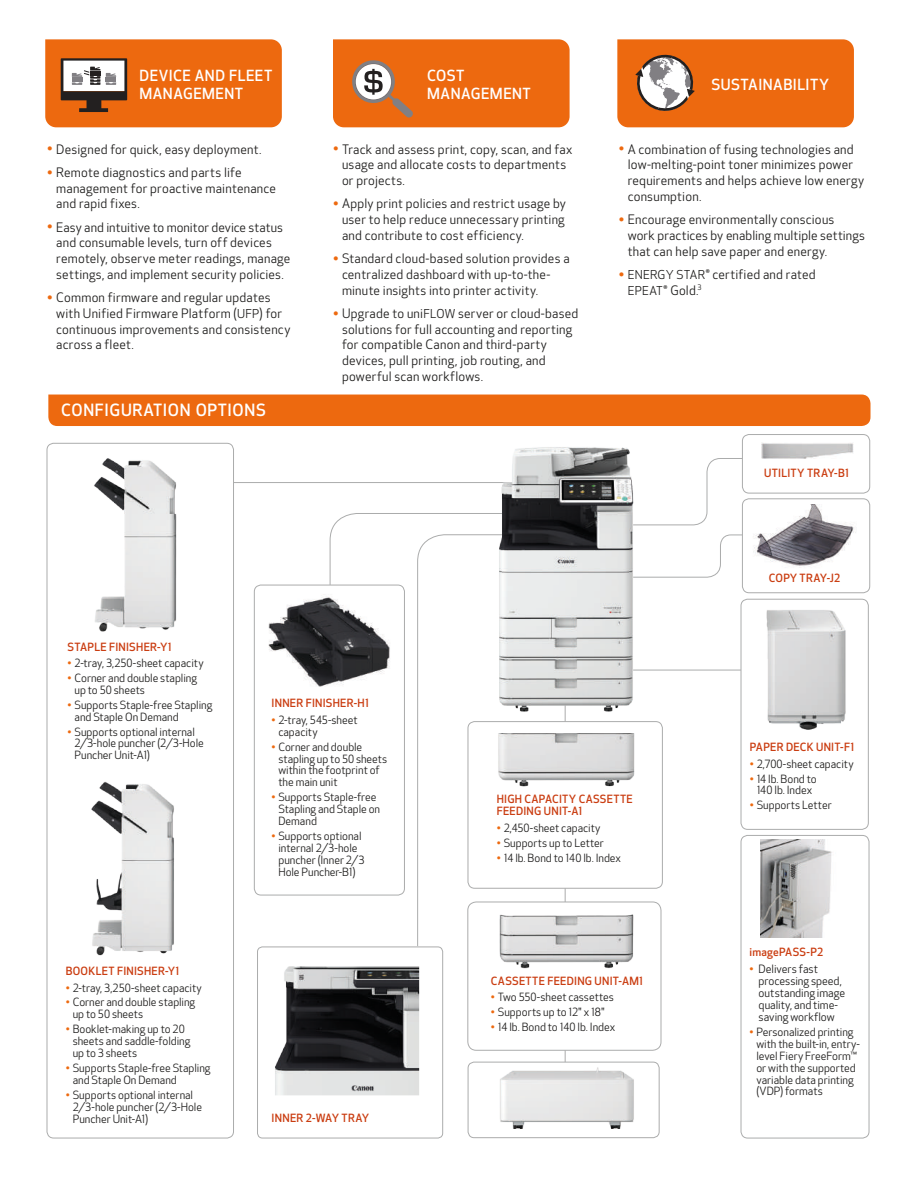
<style>
.page{position:relative;width:918px;height:1188px;background:#fff}
.page>*{position:absolute;margin:0;border:0;box-sizing:border-box;transform-origin:0 0}
.t1{font:500 16.5px "Optic Sans 301";letter-spacing:.04em;color:#fff}
.t2{font:500 15px/18px "Optic Sans 301";letter-spacing:.035em;color:#fff}
.t3{font:12.75px/15.8px "Optic Sans 201";letter-spacing:.015em;color:#1c1b1a}
.t4{font:11.25px/12.1px "Optic Sans 201";letter-spacing:-.005em;color:#1c1b1a}
.t5{font:11.1px/11.9px "Optic Sans 201";color:#1c1b1a}
.t6{font:500 11.1px/11.9px "Optic Sans 301";letter-spacing:.02em;color:#ca3d11}
.s1{font-size:15px;color:#ed690f}
.s2{font-size:12px}
.s3{color:#ed690f}
</style>
<div class="page">
<svg style="left:45px;top:39px;width:237px;height:88px;background:#e07024"></svg>
<svg style="left:617px;top:39px;width:237px;height:88px;background:#e67325"></svg>
<div style="left:48px;top:395px;width:823px;height:31px;background:#ed690f"></div>
<svg style="left:333px;top:39px;width:237px;height:88px;background:#e76f1d"></svg>
<hr style="left:633px;top:670px;width:108px;height:1px;background:#abacac">
<svg style="left:329px;top:513px;width:146px;height:73px"></svg>
<svg style="left:417px;top:534px;width:184px;height:413px"></svg>
<svg style="left:656px;top:534px;width:86px;height:44px"></svg>
<svg style="left:656px;top:458px;width:91px;height:68px"></svg>
<div style="left:741px;top:599px;width:128px;height:231px;border:1px solid #abacac;border-radius:7px"></div>
<hr style="left:565px;top:674px;width:1px;height:393px;background:#abacac">
<hr style="left:129px;top:482px;width:414px;height:1px;background:#abacac">
<div style="left:741px;top:835px;width:128px;height:303px;border:1px solid #abacac;border-radius:7px"></div>
<div style="left:254px;top:585px;width:151px;height:310px;border:1px solid #abacac;border-radius:7px"></div>
<div style="left:47px;top:443px;width:187px;height:695px;background:#fff;border-radius:7px"></div>
<div style="left:47px;top:443px;width:187px;height:695px;border:1px solid #abacac;border-radius:7px"></div>
<img style="left:94px;top:458px;width:83px;height:174px">
<img style="left:91px;top:781px;width:83px;height:175px">
<img style="left:268px;top:597px;width:122px;height:90px">
<img style="left:761px;top:840px;width:71px;height:97px">
<img style="left:475px;top:447px;width:181px;height:274px">
<img style="left:766px;top:610px;width:80px;height:120px">
<div style="left:257px;top:947px;width:186px;height:191px;border:1px solid #abacac;border-radius:5px"></div>
<img style="left:275px;top:966px;width:144px;height:129px">
<div style="left:468px;top:722px;width:194px;height:166px;background:#fff;border-radius:7px"></div>
<div style="left:468px;top:721px;width:195px;height:168px;border:1px solid #abacac;border-radius:7px"></div>
<img style="left:465px;top:734px;width:197px;height:74px">
<div style="left:468px;top:902px;width:193px;height:148px;background:#fff;border-radius:8px"></div>
<div style="left:467px;top:902px;width:194px;height:149px;border:1px solid #abacac;border-radius:8px"></div>
<img style="left:499px;top:914px;width:135px;height:55px">
<div style="left:468px;top:1062px;width:192px;height:76px;border:1px solid #abacac;border-radius:6px"></div>
<img style="left:486px;top:1063px;width:161px;height:66px">
<div style="left:742px;top:435px;width:128px;height:58px;background:#fff;border-radius:7px"></div>
<div style="left:742px;top:434px;width:128px;height:59px;border:1px solid #abacac;border-radius:7px"></div>
<div style="left:742px;top:499px;width:128px;height:94px;background:#fff;border-radius:7px"></div>
<div style="left:742px;top:498px;width:128px;height:95px;border:1px solid #abacac;border-radius:7px"></div>
<img style="left:753px;top:504px;width:103px;height:64px">
<img style="left:761px;top:442px;width:92px;height:17px">
<p class="t2" style="left:139px;top:67px;width:134px">DEVICE AND FLEET<br>MANAGEMENT</p>
<p class="t2" style="left:427px;top:67px;width:105px">COST<br>MANAGEMENT</p>
<p class="t2" style="left:712px;top:76px;width:119px">SUSTAINABILITY</p>
<p class="t3" style="left:47px;top:142px;width:216px"><span class="s1">•</span> Designed for quick, easy deployment.</p>
<p class="t3" style="left:56px;top:165px;width:221px;text-indent:-9px"><span class="s1">•</span> Remote diagnostics and parts life management for proactive maintenance and rapid fixes.</p>
<p class="t3" style="left:56px;top:220px;width:236px;text-indent:-9px"><span class="s1">•</span> Easy and intuitive to monitor device status and consumable levels, turn off devices remotely, observe meter readings, manage settings, and implement security policies.</p>
<p class="t3" style="left:56px;top:290px;width:236px;text-indent:-9px"><span class="s1">•</span> Common firmware and regular updates with Unified Firmware Platform (<span class="s2">UFP</span>) for continuous improvements and consistency across a fleet.</p>
<p class="t1" style="left:61px;top:401px;width:206px">CONFIGURATION OPTIONS</p>
<p class="t3" style="left:342px;top:142px;width:232px;text-indent:-9px"><span class="s1">•</span> Track and assess print, copy, scan, and fax usage and allocate costs to departments or projects.</p>
<p class="t3" style="left:342px;top:196px;width:226px;text-align:justify;text-indent:-9px"><span class="s1">•</span> Apply print policies and restrict usage by user to help reduce unnecessary printing and contribute to cost efficiency.</p>
<p class="t3" style="left:342px;top:251px;width:229px;text-indent:-9px"><span class="s1">•</span> Standard cloud-based solution provides a centralized dashboard with up-to-the&shy;minute insights into printer activity.</p>
<p class="t3" style="left:342px;top:306px;width:238px;text-indent:-9px"><span class="s1">•</span> Upgrade to uni<span class="s2">FLOW</span> server or cloud-based solutions for full accounting and reporting for compatible Canon and third-party devices, pull printing, job routing, and powerful scan workflows.</p>
<p class="t3" style="left:628px;top:142px;width:238px;text-indent:-9px"><span class="s1">•</span> A combination of fusing technologies and low-melting-point toner minimizes power requirements and helps achieve low energy consumption.</p>
<p class="t3" style="left:628px;top:212px;width:239px;text-indent:-9px"><span class="s1">•</span> Encourage environmentally conscious<br>work practices by enabling multiple settings that can help save paper and energy.</p>
<p class="t3" style="left:628px;top:267px;width:190px;text-indent:-9px"><span class="s1">•</span> <span class="s2">ENERGY STAR</span>® certified and rated<br><span class="s2">EPEAT</span>® Gold.<sup>3</sup></p>
<p class="t6" style="left:764px;top:467px;width:86px">UTILITY TRAY-B1</p>
<p class="t6" style="left:769px;top:573px;width:73px">COPY TRAY-J2</p>
<p class="t6" style="left:68px;top:641px;width:106px">STAPLE FINISHER-Y1</p>
<p class="t5" style="left:68px;top:658px;width:138px"><span class="s3">•</span> 2-tray, 3,250-sheet capacity</p>
<p class="t5" style="left:75px;top:672px;width:124px;text-indent:-7px"><span class="s3">•</span> Corner and double stapling up to 50 sheets</p>
<p class="t5" style="left:75px;top:699px;width:139px;text-indent:-7px"><span class="s3">•</span> Supports Staple-free Stapling and Staple On Demand</p>
<p class="t5" style="left:75px;top:726px;width:131px;text-indent:-7px"><span class="s3">•</span> Supports optional internal<br>2/3-hole puncher (2/3-Hole<br>Puncher Unit-A1)</p>
<p class="t6" style="left:66px;top:966px;width:115px">BOOKLET FINISHER-Y1</p>
<p class="t5" style="left:66px;top:982px;width:138px"><span class="s3">•</span> 2-tray, 3,250-sheet capacity</p>
<p class="t5" style="left:73px;top:997px;width:124px;text-indent:-7px"><span class="s3">•</span> Corner and double stapling up to 50 sheets</p>
<p class="t5" style="left:73px;top:1024px;width:119px;text-indent:-7px"><span class="s3">•</span> Booklet-making up to 20 sheets and saddle-folding up to 3 sheets</p>
<p class="t5" style="left:73px;top:1062px;width:139px;text-indent:-7px"><span class="s3">•</span> Supports Staple-free Stapling and Staple On Demand</p>
<p class="t5" style="left:73px;top:1089px;width:131px;text-indent:-7px"><span class="s3">•</span> Supports optional internal<br>2/3-hole puncher (2/3-Hole<br>Puncher Unit-A1)</p>
<p class="t6" style="left:272px;top:698px;width:99px">INNER FINISHER-H1</p>
<p class="t5" style="left:278px;top:714px;width:81px;text-indent:-7px"><span class="s3">•</span> 2-tray, 545-sheet capacity</p>
<p class="t5" style="left:278px;top:741px;width:110px;text-indent:-7px"><span class="s3">•</span> Corner and double stapling up to 50 sheets within the footprint of the main unit</p>
<p class="t5" style="left:278px;top:792px;width:103px;text-indent:-7px"><span class="s3">•</span> Supports Staple-free<br>Stapling and Staple on<br>Demand</p>
<p class="t5" style="left:278px;top:830px;width:88px;text-indent:-7px"><span class="s3">•</span> Supports optional internal 2/3-hole puncher (Inner 2/3<br>Hole Puncher-B1)</p>
<p class="t6" style="left:272px;top:1113px;width:99px">INNER 2-WAY TRAY</p>
<p class="t6" style="left:497px;top:794px;width:138px">HIGH CAPACITY CASSETTE<br>FEEDING UNIT-A1</p>
<p class="t5" style="left:497px;top:822px;width:105px"><span class="s3">•</span> 2,450-sheet capacity</p>
<p class="t5" style="left:497px;top:837px;width:109px"><span class="s3">•</span> Supports up to Letter</p>
<p class="t5" style="left:497px;top:852px;width:126px"><span class="s3">•</span> 14 lb. Bond to 140 lb. Index</p>
<p class="t6" style="left:491px;top:975px;width:154px">CASSETTE FEEDING UNIT-AM1</p>
<p class="t5" style="left:491px;top:992px;width:124px"><span class="s3">•</span> Two 550-sheet cassettes</p>
<p class="t5" style="left:491px;top:1007px;width:115px"><span class="s3">•</span> Supports up to 12" x 18"</p>
<p class="t5" style="left:491px;top:1022px;width:126px"><span class="s3">•</span> 14 lb. Bond to 140 lb. Index</p>
<p class="t6" style="left:750px;top:742px;width:106px">PAPER DECK UNIT-F1</p>
<p class="t5" style="left:750px;top:758px;width:105px"><span class="s3">•</span> 2,700-sheet capacity</p>
<p class="t5" style="left:750px;top:773px;width:68px;text-align:center"><span class="s3">•</span> 14 lb. Bond to<br>140 lb. Index</p>
<p class="t5" style="left:750px;top:800px;width:83px"><span class="s3">•</span> Supports Letter</p>
<p class="t6" style="left:750px;top:946px;width:75px">imagePASS-P2</p>
<p class="t4" style="left:759px;top:963px;width:88px;text-indent:-9px"><span class="s3">•</span> Delivers fast processing speed, outstanding image quality, and time&shy;saving workflow</p>
<p class="t5" style="left:756px;top:1026px;width:105px;text-indent:-7px"><span class="s3">•</span> Personalized printing with the built-in, entry&shy;level Fiery FreeForm™ or with the supported variable data printing (VDP) formats</p>
</div>
